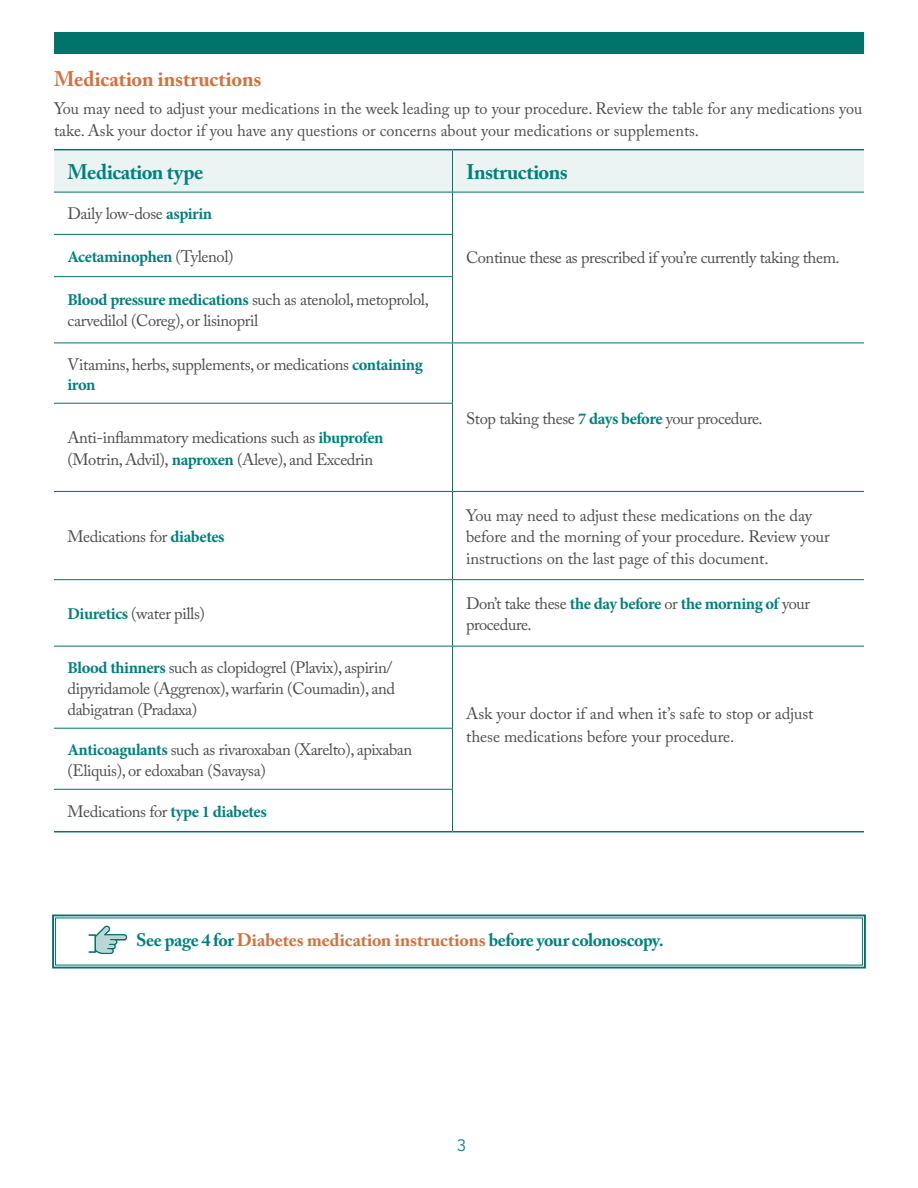
<style>
.page{position:relative;width:918px;height:1188px;background:#fff}
.page>*{position:absolute;margin:0;border:0;box-sizing:border-box;transform-origin:0 0}
.t1{font:700 21px "Adobe Caslon Pro";letter-spacing:-.025em;color:#00827b}
.t2{font:700 21px "Adobe Caslon Pro";letter-spacing:-.01em;color:#d4703d}
.t3{font:700 18px "Adobe Caslon Pro";letter-spacing:-.015em;color:#00827b}
.t4{font:16.5px/21px "Adobe Caslon Pro";letter-spacing:-.02em;color:#4d4d4f}
.t5{font:16.5px/22.5px "Adobe Caslon Pro";color:#4d4d4f}
.t6{font:700 16.5px "Minion Pro";letter-spacing:-.025em;color:#00827b}
.t7{font:16.5px "Avenir Next";color:#00827b}
.s1{font-family:"Minion Pro";font-weight:700;color:#00827b}
.s2{font-family:"Adobe Caslon Pro";font-weight:400;color:#4d4d4f}
.s3{color:#d4703d}
</style>
<div class="page">
<div style="left:54px;top:32px;width:810px;height:22px;background:#00746b"></div>
<div style="left:453px;top:150px;width:411px;height:42px;background:#ecf4f3"></div>
<div style="left:54px;top:150px;width:399px;height:42px;background:#ecf4f3"></div>
<hr style="left:452px;top:192px;width:1px;height:42px;background:#00746b">
<hr style="left:54px;top:234px;width:399px;height:1px;background:#00746b">
<hr style="left:452px;top:235px;width:1px;height:41px;background:#00746b">
<hr style="left:54px;top:276px;width:399px;height:1px;background:#00746b">
<hr style="left:452px;top:277px;width:1px;height:66px;background:#00746b">
<hr style="left:54px;top:149px;width:399px;height:1px;background:#00746b">
<hr style="left:453px;top:149px;width:411px;height:1px;background:#00746b">
<hr style="left:452px;top:150px;width:1px;height:42px;background:#00746b">
<hr style="left:54px;top:192px;width:399px;height:1px;background:#00746b">
<hr style="left:453px;top:192px;width:411px;height:1px;background:#00746b">
<hr style="left:54px;top:343px;width:399px;height:1px;background:#00746b">
<hr style="left:453px;top:343px;width:411px;height:1px;background:#00746b">
<hr style="left:452px;top:343px;width:1px;height:60px;background:#00746b">
<hr style="left:54px;top:403px;width:399px;height:1px;background:#00746b">
<hr style="left:452px;top:404px;width:1px;height:87px;background:#00746b">
<hr style="left:54px;top:491px;width:399px;height:1px;background:#00746b">
<hr style="left:453px;top:491px;width:411px;height:1px;background:#00746b">
<hr style="left:452px;top:492px;width:1px;height:87px;background:#00746b">
<hr style="left:54px;top:579px;width:399px;height:1px;background:#00746b">
<hr style="left:453px;top:579px;width:411px;height:1px;background:#00746b">
<hr style="left:452px;top:580px;width:1px;height:66px;background:#00746b">
<hr style="left:54px;top:646px;width:399px;height:1px;background:#00746b">
<hr style="left:453px;top:646px;width:411px;height:1px;background:#00746b">
<hr style="left:452px;top:646px;width:1px;height:82px;background:#00746b">
<hr style="left:453px;top:831px;width:411px;height:1px;background:#00746b">
<hr style="left:54px;top:728px;width:399px;height:1px;background:#00746b">
<hr style="left:452px;top:729px;width:1px;height:60px;background:#00746b">
<hr style="left:54px;top:789px;width:399px;height:1px;background:#00746b">
<hr style="left:452px;top:790px;width:1px;height:41px;background:#00746b">
<hr style="left:54px;top:831px;width:399px;height:1px;background:#00746b">
<svg style="left:52px;top:914px;width:814px;height:55px"></svg>
<svg style="left:88px;top:926px;width:39px;height:28px"></svg>
<p class="t2" style="left:54px;top:66px;width:209px">Medication instructions</p>
<p class="t5" style="left:54px;top:97px;width:810px">You may need to adjust your medications in the week leading up to your procedure. Review the table for any medications you take. Ask your doctor if you have any questions or concerns about your medications or supplements.</p>
<p class="t1" style="left:68px;top:159px;width:137px">Medication type</p>
<p class="t1" style="left:466px;top:159px;width:103px">Instructions</p>
<p class="t4" style="left:68px;top:203px;width:146px">Daily low-dose <span class="s1">aspirin</span></p>
<p class="t6" style="left:67px;top:245px;width:168px">Acetaminophen <span class="s2">(Tylenol)</span></p>
<p class="t4" style="left:466px;top:247px;width:375px">Continue these as prescribed if you’re currently taking them.</p>
<p class="t4" style="left:68px;top:289px;width:363px"><span class="s1">Blood pressure medications</span> such as atenolol, metoprolol, carvedilol (Coreg), or lisinopril</p>
<p class="t4" style="left:68px;top:354px;width:357px;line-height:19.8px">Vitamins, herbs, supplements, or medications <span class="s1">containing iron</span></p>
<p class="t4" style="left:67px;top:427px;width:317px;line-height:21.6px">Anti-infammatory medications such as <span class="s1">ibuprofen </span>(Motrin, Advil), <span class="s1">naproxen</span> (Aleve), and Excedrin</p>
<p class="t4" style="left:68px;top:526px;width:158px">Medications for <span class="s1">diabetes</span></p>
<p class="t4" style="left:466px;top:408px;width:298px">Stop taking these <span class="s1">7 days before</span> your procedure.</p>
<p class="t4" style="left:466px;top:504px;width:365px;line-height:21.9px">You may need to adjust these medications on the day before and the morning of your procedure. Review your instructions on the last page of this document.</p>
<p class="t4" style="left:67px;top:603px;width:139px"><span class="s1">Diuretics</span> (water pills)</p>
<p class="t4" style="left:466px;top:593px;width:346px">Don’t take these <span class="s1">the day before</span> or <span class="s1">the morning of</span> your procedure.</p>
<p class="t4" style="left:68px;top:657px;width:329px"><span class="s1">Blood thinners</span> such as clopidogrel (Plavix), aspirin/ dipyridamole (Aggrenox), warfarin (Coumadin), and dabigatran (Pradaxa)</p>
<p class="t4" style="left:68px;top:739px;width:346px"><span class="s1">Anticoagulants</span> such as rivaroxaban (Xarelto), apixaban (Eliquis), or edoxaban (Savaysa)</p>
<p class="t4" style="left:68px;top:801px;width:201px">Medications for <span class="s1">type 1 diabetes</span></p>
<p class="t4" style="left:466px;top:702px;width:349px;line-height:22.5px">Ask your doctor if and when it’s safe to stop or adjust these medications before your procedure.</p>
<p class="t3" style="left:136px;top:929px;width:529px">See page 4 for <span class="s3">Diabetes medication instructions</span> before your colonoscopy.</p>
<p class="t7" style="left:457px;top:1131px;width:11px">3</p>
</div>
